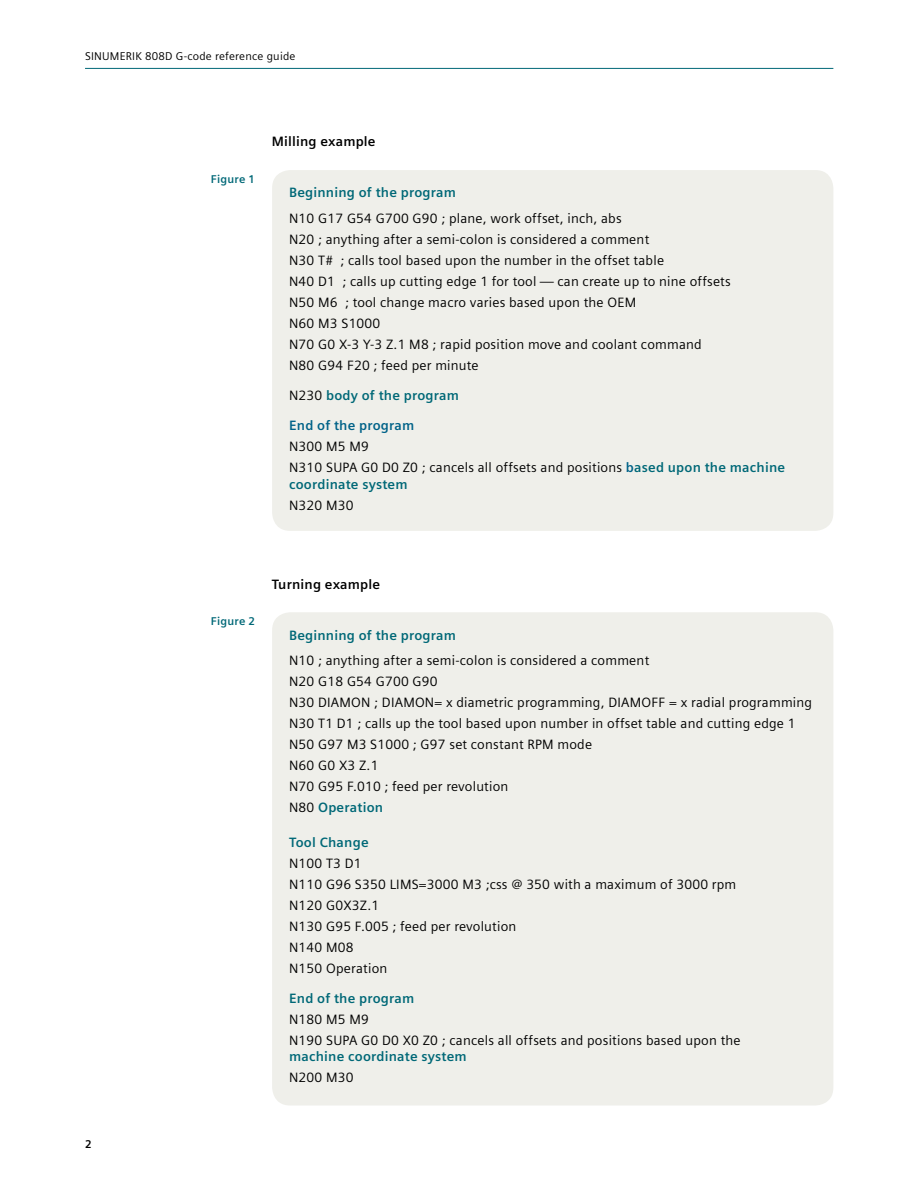
<style>
.page{position:relative;width:918px;height:1188px;background:#fff}
.page>*{position:absolute;margin:0;border:0;box-sizing:border-box;transform-origin:0 0}
.t1{font:13.5px/21px "Siemens Sans";letter-spacing:.015em;color:#000}
.t2{font:700 13.5px "Siemens Sans";letter-spacing:.015em;color:#006877}
.t3{font:700 13.5px "Siemens Sans";letter-spacing:.015em;color:#000}
.t4{font:700 13.5px "Siemens Sans";letter-spacing:.015em;color:#006288}
.t5{font:11.25px "Siemens Sans";letter-spacing:.02em;color:#000}
.t6{font:700 11.25px "Siemens Sans";letter-spacing:.02em;color:#006877}
.t7{font:700 11.25px "Siemens Sans";color:#000}
.s1{font-weight:400;color:#000}
.s2{font-weight:700;color:#006288}
.s3{font-weight:700;color:#006877}
</style>
<div class="page">
<div style="left:272px;top:170px;width:561px;height:361px;background:#efefea;border-radius:18px"></div>
<div style="left:272px;top:612px;width:561px;height:494px;background:#efefea;border-radius:18px"></div>
<hr style="left:85px;top:68px;width:748px;height:1px;background:#006877">
<p class="t5" style="left:85px;top:49px;width:212px">SINUMERIK 808D G-code reference guide</p>
<p class="t7" style="left:85px;top:1138px;width:8px">2</p>
<p class="t6" style="left:211px;top:173px;width:46px">Figure 1</p>
<p class="t3" style="left:272px;top:134px;width:105px">Milling example</p>
<p class="t2" style="left:289px;top:185px;width:168px">Beginning of the program</p>
<p class="t1" style="left:289px;top:208px;width:443px">N10 G17 G54 G700 G90 ; plane, work offset, inch, abs<br>N20 ; anything after a semi-colon is considered a comment<br>N30 T# ; calls tool based upon the number in the offset table<br>N40 D1 ; calls up cutting edge 1 for tool — can create up to nine offsets N50 M6 ; tool change macro varies based upon the OEM<br>N60 M3 S1000<br>N70 G0 X-3 Y-3 Z.1 M8 ; rapid position move and coolant command<br>N80 G94 F20 ; feed per minute</p>
<p class="t2" style="left:289px;top:388px;width:171px"><span class="s1">N230</span> body of the program</p>
<p class="t4" style="left:289px;top:418px;width:127px">End of the program</p>
<p class="t1" style="left:289px;top:436px;width:498px">N300 M5 M9<br>N310 SUPA G0 D0 Z0 ; cancels all offsets and positions <span class="s2">b</span><span class="s3">ased upon the machine</span></p>
<p class="t2" style="left:289px;top:476px;width:120px">coordinate system</p>
<p class="t1" style="left:289px;top:494px;width:66px">N320 M30</p>
<p class="t6" style="left:211px;top:615px;width:46px">Figure 2</p>
<p class="t3" style="left:272px;top:576px;width:110px">Turning example</p>
<p class="t2" style="left:289px;top:627px;width:168px">Beginning of the program</p>
<p class="t1" style="left:289px;top:650px;width:525px">N10 ; anything after a semi-colon is considered a comment<br>N20 G18 G54 G700 G90<br>N30 DIAMON ; DIAMON= x diametric programming, DIAMOFF = x radial programming N30 T1 D1 ; calls up the tool based upon number in offset table and cutting edge 1<br>N50 G97 M3 S1000 ; G97 set constant RPM mode<br>N60 G0 X3 Z.1<br>N70 G95 F.010 ; feed per revolution<br>N80 <span class="s3">Operation</span></p>
<p class="t2" style="left:289px;top:834px;width:81px">Tool Change</p>
<p class="t1" style="left:289px;top:853px;width:449px">N100 T3 D1<br>N110 G96 S350 LIMS=3000 M3 ;css @ 350 with a maximum of 3000 rpm<br>N120 G0X3Z.1<br>N130 G95 F.005 ; feed per revolution<br>N140 M08<br>N150 Operation</p>
<p class="t2" style="left:289px;top:990px;width:127px">End of the program</p>
<p class="t1" style="left:289px;top:1009px;width:453px">N180 M5 M9<br>N190 SUPA G0 D0 X0 Z0 ; cancels all offsets and positions based upon the</p>
<p class="t2" style="left:289px;top:1049px;width:179px">machine coordinate system</p>
<p class="t1" style="left:289px;top:1067px;width:66px">N200 M30</p>
</div>
